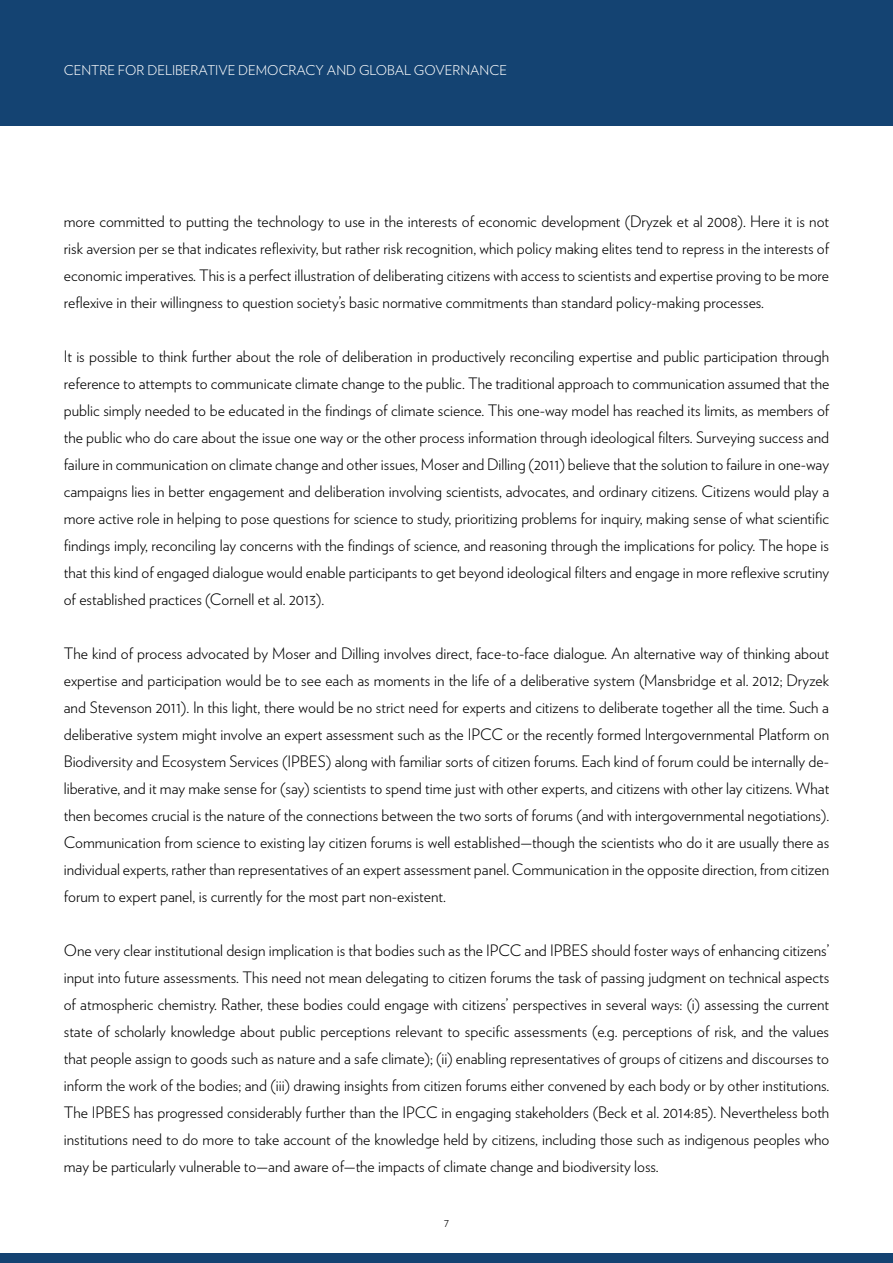
<style>
.page{position:relative;width:893px;height:1263px;background:#fff}
.page>*{position:absolute;margin:0;border:0;box-sizing:border-box;transform-origin:0 0}
.CONTENT{font:300 15.75px/27px "Verlag";color:#000;text-align:justify}
.t1{font:300 13.5px "Verlag";color:#fff}
.t2{font:300 12px "Verlag";color:#000}
</style>
<div class="page">
<div style="left:0;top:0;width:893px;height:125px;background:#144372"></div>
<div style="left:0;top:1254px;width:893px;height:9px;background:#144372"></div>
<p class="t1" style="left:64px;top:60px;width:445px">CENTRE FOR DELIBERATIVE DEMOCRACY AND GLOBAL GOVERNANCE</p>
<p class="CONTENT" style="left:64px;top:207px;width:767px">more committed to putting the technology to use in the interests of economic development (Dryzek et al 2008). Here it is not risk aversion per se that indicates reflexivity, but rather risk recognition, which policy making elites tend to repress in the interests of economic imperatives. This is a perfect illustration of deliberating citizens with access to scientists and expertise proving to be more reflexive in their willingness to question society’s basic normative commitments than standard policy-making processes.</p>
<p class="CONTENT" style="left:64px;top:342px;width:767px">It is possible to think further about the role of deliberation in productively reconciling expertise and public participation through reference to attempts to communicate climate change to the public. The traditional approach to communication assumed that the public simply needed to be educated in the findings of climate science. This one-way model has reached its limits, as members of the public who do care about the issue one way or the other process information through ideological filters. Surveying success and failure in communication on climate change and other issues, Moser and Dilling (2011) believe that the solution to failure in one-way campaigns lies in better engagement and deliberation involving scientists, advocates, and ordinary citizens. Citizens would play a more active role in helping to pose questions for science to study, prioritizing problems for inquiry, making sense of what scientific findings imply, reconciling lay concerns with the findings of science, and reasoning through the implications for policy. The hope is that this kind of engaged dialogue would enable participants to get beyond ideological filters and engage in more reflexive scrutiny of established practices (Cornell et al. 2013).</p>
<p class="CONTENT" style="left:64px;top:639px;width:767px">The kind of process advocated by Moser and Dilling involves direct, face-to-face dialogue. An alternative way of thinking about expertise and participation would be to see each as moments in the life of a deliberative system (Mansbridge et al. 2012; Dryzek and Stevenson 2011). In this light, there would be no strict need for experts and citizens to deliberate together all the time. Such a deliberative system might involve an expert assessment such as the IPCC or the recently formed Intergovernmental Platform on Biodiversity and Ecosystem Services (IPBES) along with familiar sorts of citizen forums. Each kind of forum could be internally de&shy;liberative, and it may make sense for (say) scientists to spend time just with other experts, and citizens with other lay citizens. What then becomes crucial is the nature of the connections between the two sorts of forums (and with intergovernmental negotiations).<br>Communication from science to existing lay citizen forums is well established—though the scientists who do it are usually there as individual experts, rather than representatives of an expert assessment panel. Communication in the opposite direction, from citizen forum to expert panel, is currently for the most part non-existent.</p>
<p class="CONTENT" style="left:64px;top:936px;width:767px">One very clear institutional design implication is that bodies such as the IPCC and IPBES should foster ways of enhancing citizens’ input into future assessments. This need not mean delegating to citizen forums the task of passing judgment on technical aspects of atmospheric chemistry. Rather, these bodies could engage with citizens’ perspectives in several ways: (i) assessing the current state of scholarly knowledge about public perceptions relevant to specific assessments (e.g. perceptions of risk, and the values that people assign to goods such as nature and a safe climate); (ii) enabling representatives of groups of citizens and discourses to inform the work of the bodies; and (iii) drawing insights from citizen forums either convened by each body or by other institutions.<br>The IPBES has progressed considerably further than the IPCC in engaging stakeholders (Beck et al. 2014:85). Nevertheless both institutions need to do more to take account of the knowledge held by citizens, including those such as indigenous peoples who may be particularly vulnerable to—and aware of—the impacts of climate change and biodiversity loss.</p>
<p class="t2" style="left:444px;top:1213px;width:6px">7</p>
</div>
